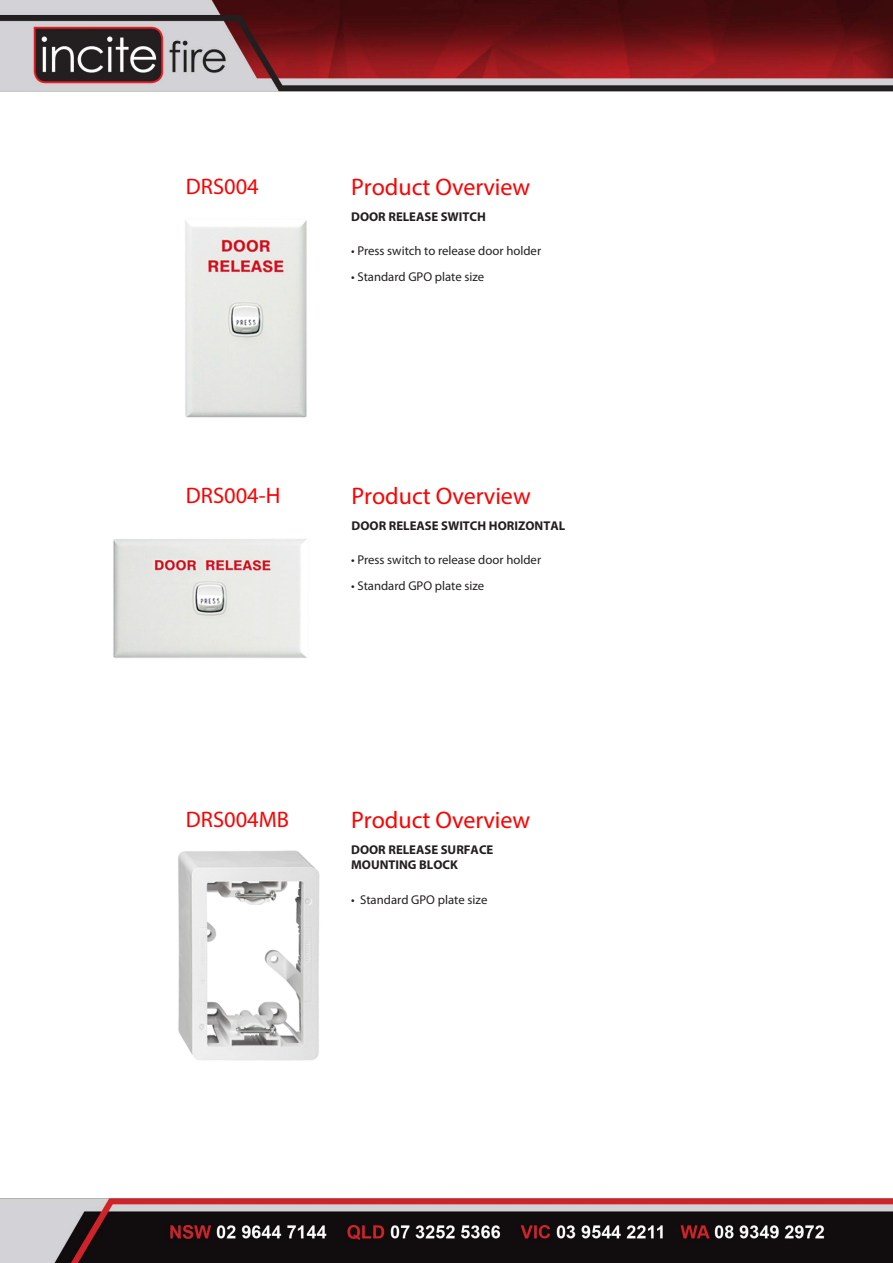
<style>
.page{position:relative;width:893px;height:1263px;background:#fff}
.page>*{position:absolute;margin:0;border:0;box-sizing:border-box;transform-origin:0 0}
.t1{font:24px "Myriad Pro";color:#f00}
.t2{font:22.5px "Myriad Pro";color:#f00}
.t3{font:12.75px "Myriad Pro";color:#231f20}
.t4{font:700 12.75px/14.7px "Myriad Pro";color:#231f20}
</style>
<div class="page">
<img style="left:0;top:0;width:893px;height:1263px">
<img style="left:94px;top:485px;width:232px;height:232px">
<p class="t2" style="left:186px;top:173px;width:74px">DRS004</p>
<p class="t1" style="left:351px;top:172px;width:181px">Product Overview</p>
<p class="t4" style="left:351px;top:209px;width:136px">DOOR RELEASE SWITCH</p>
<p class="t3" style="left:351px;top:243px;width:192px">• Press switch to release door holder</p>
<p class="t3" style="left:351px;top:269px;width:135px">• Standard GPO plate size</p>
<h2 class="t2" style="left:186px;top:481px;width:96px">DRS004-H</h2>
<h1 class="t1" style="left:351px;top:481px;width:181px">Product Overview</h1>
<p class="t4" style="left:351px;top:518px;width:215px">DOOR RELEASE SWITCH HORIZONTAL</p>
<p class="t3" style="left:351px;top:552px;width:192px">• Press switch to release door holder</p>
<p class="t3" style="left:351px;top:578px;width:135px">• Standard GPO plate size</p>
<h2 class="t2" style="left:186px;top:805px;width:105px">DRS004MB</h2>
<h1 class="t1" style="left:351px;top:805px;width:181px">Product Overview</h1>
<p class="t4" style="left:351px;top:842px;width:144px">DOOR RELEASE SURFACE<br>MOUNTING BLOCK</p>
<p class="t3" style="left:351px;top:892px;width:138px">• Standard GPO plate size</p>
</div>
